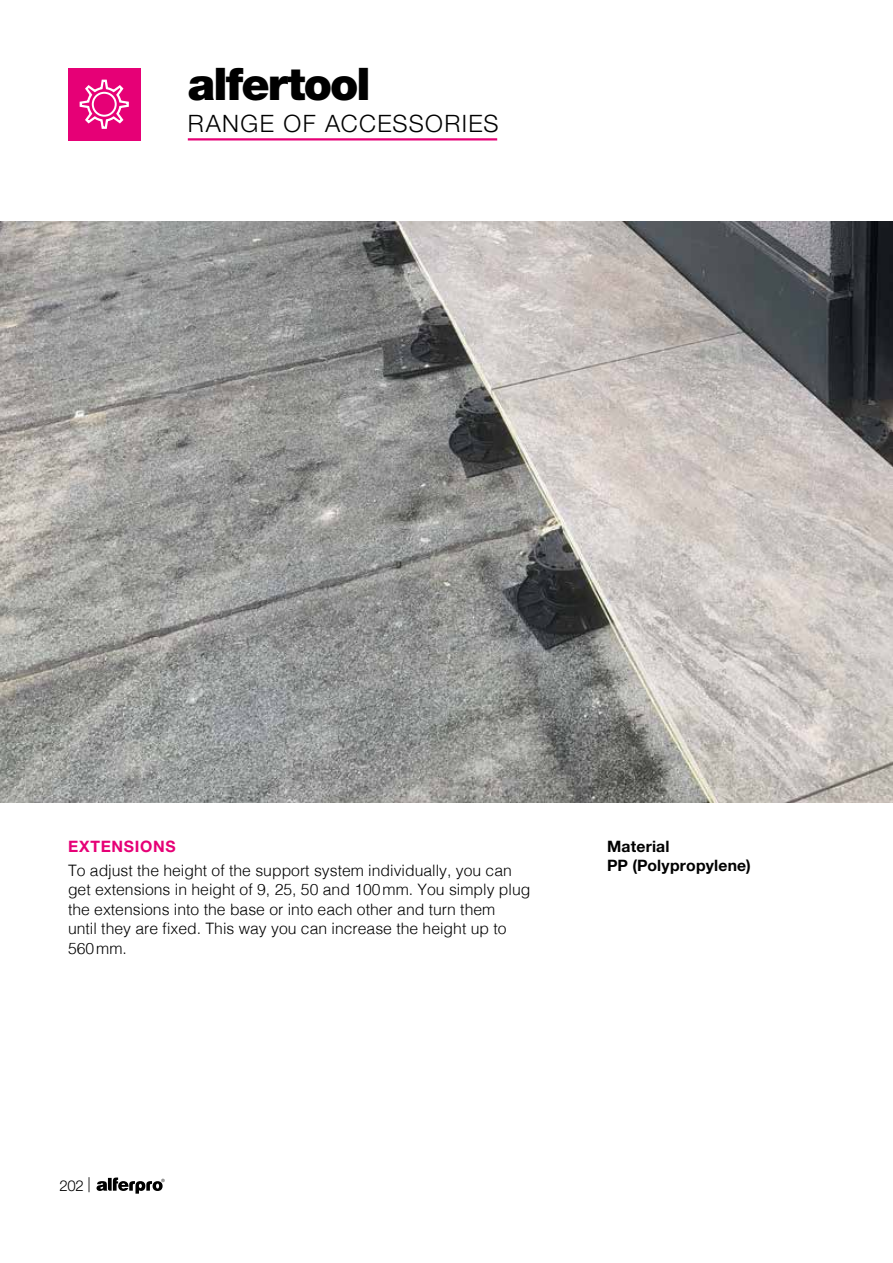
<style>
.page{position:relative;width:893px;height:1263px;background:#fff}
.page>*{position:absolute;margin:0;border:0;box-sizing:border-box;transform-origin:0 0}
.t1{font:900 45px "Helvetica Neue LT Std";letter-spacing:-.04em;color:#000}
.t2{font:300 24px "Helvetica Neue LT Std";letter-spacing:.055em;color:#000}
.t3{font:300 15.75px/19.5px "Helvetica";color:#000}
.t4{font:700 15.75px/19.5px "Helvetica Neue LT Std";letter-spacing:.015em;color:#000}
.t5{font:700 15.75px "Helvetica Neue LT Std";letter-spacing:.04em;color:#e60076}
.t6{font:300 15px "Helvetica Neue LT Std";color:#000}
</style>
<div class="page">
<img style="left:0;top:221px;width:893px;height:581px">
<hr style="left:188px;top:138px;width:309px;height:2px;background:#e60076">
<div style="left:68px;top:68px;width:72px;height:72px;background:#e60076"></div>
<svg style="left:79px;top:79px;width:50px;height:50px"></svg>
<svg style="left:97px;top:1177px;width:68px;height:17px"></svg>
<h1 class="t1" style="left:188px;top:57px;width:184px">alfertool</h1>
<h2 class="t2" style="left:188px;top:109px;width:312px">RANGE OF ACCESSORIES</h2>
<p class="t5" style="left:68px;top:837px;width:109px">EXTENSIONS</p>
<p class="t3" style="left:68px;top:859px;width:464px">To adjust the height of the support system individually, you can get extensions in height of 9, 25, 50 and 100mm. You simply plug the extensions into the base or into each other and turn them<br>until they are fixed. This way you can increase the height up to 560mm.</p>
<p class="t4" style="left:607px;top:836px;width:145px">Material<br>PP (Polypropylene)</p>
<p class="t6" style="left:59px;top:1176px;width:33px">202 |</p>
</div>
